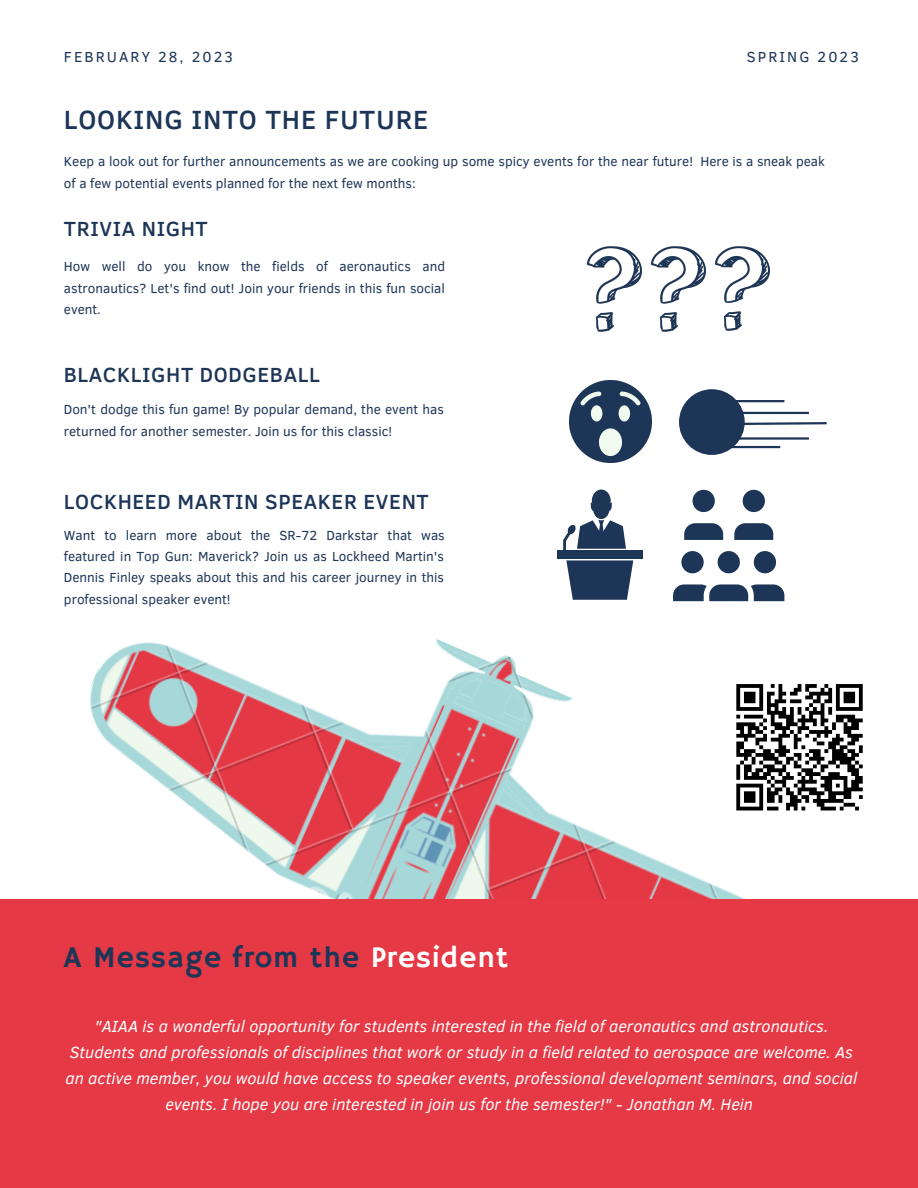
<style>
.page{position:relative;width:918px;height:1188px;background:#fff}
.page>*{position:absolute;margin:0;border:0;box-sizing:border-box;transform-origin:0 0}
.t1{font:30px "Hammersmith One";letter-spacing:.03em;color:#1d3557}
.t2{font:500 27px "Clear Sans";letter-spacing:.03em;color:#1d3557}
.t3{font:500 21px "Clear Sans";letter-spacing:.03em;color:#1d3557}
.t4{font:italic 16.5px/25.8px "Clear Sans";color:#fff;text-align:center}
.t5{font:14.85px "Clear Sans";letter-spacing:.14em;color:#1d3557}
.t6{font:13.5px/21.3px "Clear Sans";color:#1d3557}
.s1{color:#fff}
</style>
<div class="page">
<img style="left:90px;top:560px;width:695px;height:339px">
<div style="left:0;top:899px;width:918px;height:289px;background:#e63946"></div>
<div style="left:729px;top:676px;width:141px;height:142px;background:#fff"></div>
<svg style="left:736px;top:684px;width:127px;height:127px"></svg>
<img style="left:652px;top:247px;width:54px;height:84px">
<img style="left:715px;top:246px;width:55px;height:85px">
<img style="left:588px;top:247px;width:54px;height:84px">
<div style="left:679px;top:389px;width:66px;height:66px;background:#1d3557;border-radius:50%"></div>
<hr style="left:738px;top:412px;width:71px;height:2px;background:#1d3557">
<svg style="left:744px;top:421px;width:83px;height:5px"></svg>
<hr style="left:738px;top:437px;width:71px;height:3px;background:#1d3557">
<img style="left:569px;top:381px;width:83px;height:82px">
<hr style="left:709px;top:446px;width:71px;height:2px;background:#1d3557">
<hr style="left:714px;top:400px;width:70px;height:2px;background:#1d3557">
<svg style="left:566px;top:560px;width:67px;height:40px;background:#364b69"></svg>
<div style="left:557px;top:550px;width:86px;height:9px;background:#1d3557"></div>
<svg style="left:563px;top:490px;width:63px;height:60px"></svg>
<svg style="left:673px;top:490px;width:111px;height:111px"></svg>
<p class="t5" style="left:64px;top:46px;width:171px">FEBRUARY 28, 2023</p>
<p class="t5" style="left:747px;top:46px;width:114px">SPRING 2023</p>
<h2 class="t2" style="left:64px;top:100px;width:366px">LOOKING INTO THE FUTURE</h2>
<p class="t6" style="left:64px;top:150px;width:763px">Keep a look out for further announcements as we are cooking up some spicy events for the near future! Here is a sneak peak of a few potential events planned for the next few months:</p>
<h3 class="t3" style="left:64px;top:213px;width:145px">TRIVIA NIGHT</h3>
<p class="t6" style="left:64px;top:255px;width:383px;text-align:justify">How well do you know the fields of aeronautics and astronautics? Let's find out! Join your friends in this fun social event.</p>
<h3 class="t3" style="left:64px;top:360px;width:257px">BLACKLIGHT DODGEBALL</h3>
<p class="t6" style="left:64px;top:398px;width:382px">Don't dodge this fun game! By popular demand, the event has returned for another semester. Join us for this classic!</p>
<h3 class="t3" style="left:64px;top:486px;width:366px">LOCKHEED MARTIN SPEAKER EVENT</h3>
<p class="t6" style="left:64px;top:524px;width:382px;text-align:justify">Want to learn more about the SR-72 Darkstar that was featured in Top Gun: Maverick? Join us as Lockheed Martin's Dennis Finley speaks about this and his career journey in this professional speaker event!</p>
<h1 class="t1" style="left:64px;top:940px;width:446px">A Message from the <span class="s1">President</span></h1>
<p class="t4" style="left:65px;top:1013px;width:793px">"AIAA is a wonderful opportunity for students interested in the field of aeronautics and astronautics.<br>Students and professionals of disciplines that work or study in a field related to aerospace are welcome. As an active member, you would have access to speaker events, professional development seminars, and social events. I hope you are interested in join us for the semester!" - Jonathan M. Hein</p>
</div>
